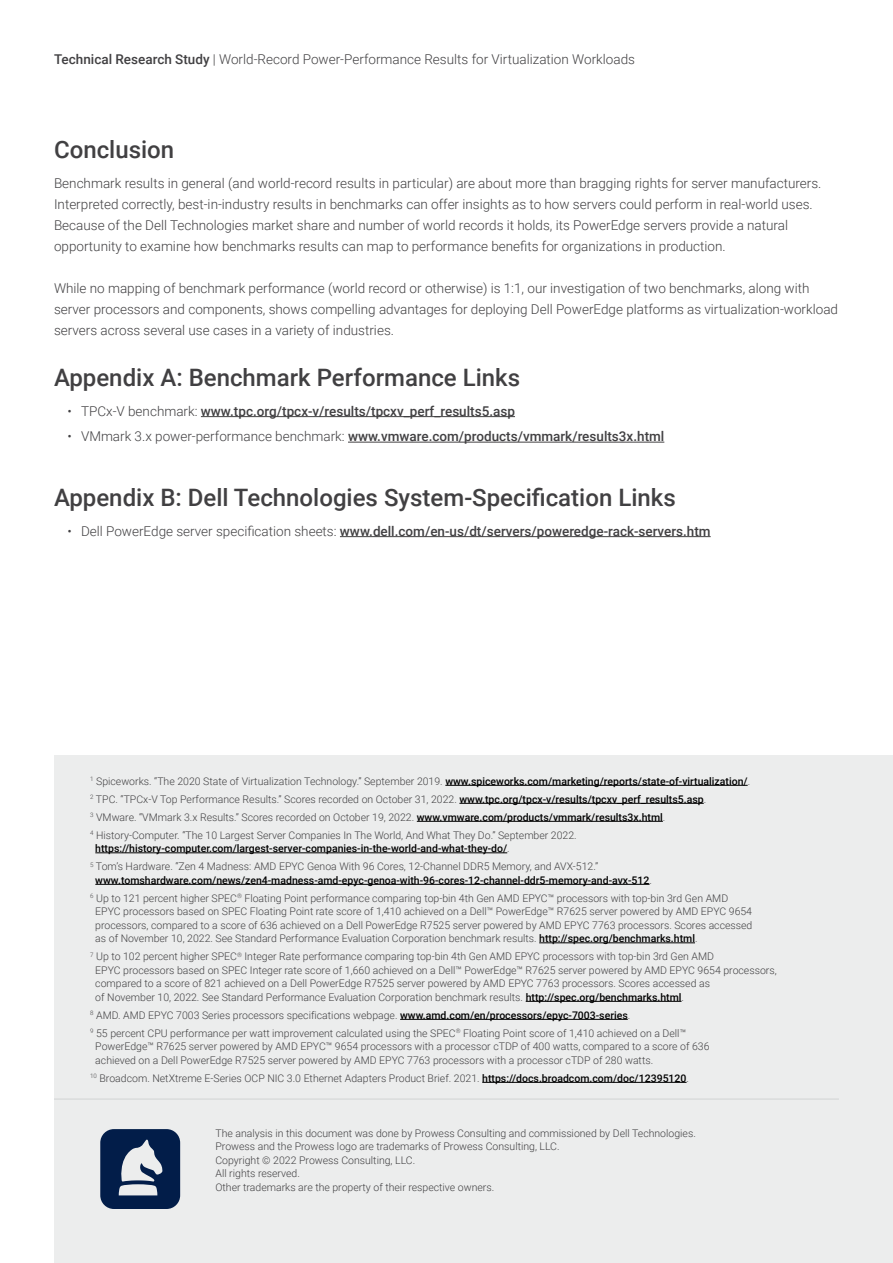
<style>
.page{position:relative;width:893px;height:1263px;background:#fff}
.page>*{position:absolute;margin:0;border:0;box-sizing:border-box;transform-origin:0 0}
.P__H1{font:500 24px "Roboto";color:#414042}
.P__Body_Copy{font:300 13.5px/21px "Roboto";color:#414042}
.t1{font:500 13.5px "Roboto";color:#414042}
.Prowess_EndNotes{font:300 10.5px/13.5px "Roboto";color:#414042}
.Prowess_EndNotes-2{font:500 10.5px/13.5px "Roboto";color:#000}
.s1{font-weight:500}
.s2{font-weight:300}
.s3{font-weight:500;color:#000}
.s4{font-weight:300;color:#414042}
</style>
<div class="page">
<div style="left:54px;top:756px;width:839px;height:507px;background:#eceded"></div>
<hr style="left:54px;top:1099px;width:785px;height:1px;background:#d1d3d4">
<hr style="left:445px;top:785px;width:303px;height:1px;background:#000">
<hr style="left:459px;top:803px;width:245px;height:1px;background:#000">
<hr style="left:417px;top:821px;width:246px;height:1px;background:#000">
<hr style="left:95px;top:852px;width:412px;height:1px;background:#000">
<hr style="left:95px;top:884px;width:554px;height:1px;background:#000">
<hr style="left:539px;top:942px;width:156px;height:1px;background:#000">
<hr style="left:526px;top:1001px;width:155px;height:1px;background:#000">
<hr style="left:400px;top:1019px;width:228px;height:1px;background:#000">
<hr style="left:482px;top:1082px;width:205px;height:1px;background:#000">
<svg style="left:100px;top:1129px;width:80px;height:80px"></svg>
<hr style="left:201px;top:416px;width:314px;height:1px;background:#414042">
<hr style="left:348px;top:442px;width:316px;height:1px;background:#414042">
<hr style="left:340px;top:536px;width:371px;height:1px;background:#414042">
<p class="P__Body_Copy" style="left:54px;top:48px;width:582px"><span class="s1">Technical Research Study</span> | World-Record Power-Performance Results for Virtualization Workloads</p>
<p class="P__H1" style="left:54px;top:132px;width:122px">Conclusion</p>
<p class="P__Body_Copy" style="left:54px;top:172px;width:769px">Benchmark results in general (and world-record results in particular) are about more than bragging rights for server manufacturers.<br>Interpreted correctly, best-in-industry results in benchmarks can offer insights as to how servers could perform in real-world uses.<br>Because of the Dell Technologies market share and number of world records it holds, its PowerEdge servers provide a natural opportunity to examine how benchmarks results can map to performance benefits for organizations in production.</p>
<p class="P__Body_Copy" style="left:54px;top:277px;width:786px">While no mapping of benchmark performance (world record or otherwise) is 1:1, our investigation of two benchmarks, along with server processors and components, shows compelling advantages for deploying Dell PowerEdge platforms as virtualization-workload servers across several use cases in a variety of industries.</p>
<p class="P__H1" style="left:54px;top:360px;width:468px">Appendix A: Benchmark Performance Links</p>
<p class="t1" style="left:68px;top:401px;width:449px"><span class="s2">• TPCx-V benchmark:</span> www.tpc.org/tpcx-v/results/tpcxv_perf_results5.asp</p>
<p class="t1" style="left:68px;top:427px;width:598px"><span class="s2">• VMmark 3.x power-performance benchmark:</span> www.vmware.com/products/vmmark/results3x.html</p>
<p class="P__H1" style="left:54px;top:480px;width:623px">Appendix B: Dell Technologies System-Specification Links</p>
<p class="t1" style="left:68px;top:521px;width:645px"><span class="s2">• Dell PowerEdge server specification sheets:</span> www.dell.com/en-us/dt/servers/poweredge-rack-servers.htm</p>
<p class="Prowess_EndNotes" style="left:90px;top:774px;width:661px"><sup>1</sup> Spiceworks. “The 2020 State of Virtualization Technology.” September 2019. <span class="s3">www.spiceworks.com/marketing/reports/state-of-virtualization/</span>.</p>
<p class="Prowess_EndNotes" style="left:90px;top:792px;width:617px"><sup>2</sup> TPC. “TPCx-V Top Performance Results.” Scores recorded on October 31, 2022. <span class="s3">www.tpc.org/tpcx-v/results/tpcxv_perf_results5.asp</span>.</p>
<p class="Prowess_EndNotes" style="left:90px;top:810px;width:577px"><sup>3</sup> VMware. “VMmark 3.x Results.” Scores recorded on October 19, 2022. <span class="s3">www.vmware.com/products/vmmark/results3x.html</span>.</p>
<p class="Prowess_EndNotes" style="left:95px;top:828px;width:483px;text-indent:-5px"><sup>4</sup> History-Computer. “The 10 Largest Server Companies In The World, And What They Do.” September 2022. <span class="s3">https://history-computer.com/largest-server-companies-in-the-world-and-what-they-do/</span>.</p>
<p class="Prowess_EndNotes-2" style="left:95px;top:859px;width:558px;text-indent:-5px"><sup>5</sup> <span class="s4">Tom’s Hardware. “Zen 4 Madness: AMD EPYC Genoa With 96 Cores, 12-Channel DDR5 Memory, and AVX-512.” </span>www.tomshardware.com/news/zen4-madness-amd-epyc-genoa-with-96-cores-12-channel-ddr5-memory-and-avx-512<span class="s4">.</span></p>
<p class="Prowess_EndNotes" style="left:95px;top:891px;width:659px;text-indent:-5px"><sup>6</sup> Up to 121 percent higher SPEC<sup>®</sup> Floating Point performance comparing top-bin 4th Gen AMD EPYC™ processors with top-bin 3rd Gen AMD EPYC processors based on SPEC Floating Point rate score of 1,410 achieved on a Dell™ PowerEdge™ R7625 server powered by AMD EPYC 9654 processors, compared to a score of 636 achieved on a Dell PowerEdge R7525 server powered by AMD EPYC 7763 processors. Scores accessed as of November 10, 2022. See Standard Performance Evaluation Corporation benchmark results. <span class="s3">http://spec.org/benchmarks.html</span>.</p>
<p class="Prowess_EndNotes" style="left:95px;top:949px;width:683px;text-indent:-5px"><sup>7</sup> Up to 102 percent higher SPEC<sup>®</sup> Integer Rate performance comparing top-bin 4th Gen AMD EPYC processors with top-bin 3rd Gen AMD<br>EPYC processors based on SPEC Integer rate score of 1,660 achieved on a Dell™ PowerEdge™ R7625 server powered by AMD EPYC 9654 processors, compared to a score of 821 achieved on a Dell PowerEdge R7525 server powered by AMD EPYC 7763 processors. Scores accessed as<br>of November 10, 2022. See Standard Performance Evaluation Corporation benchmark results. <span class="s3">http://spec.org/benchmarks.html</span>.</p>
<p class="Prowess_EndNotes" style="left:90px;top:1008px;width:542px"><sup>8</sup> AMD. AMD EPYC 7003 Series processors specifications webpage. <span class="s3">www.amd.com/en/processors/epyc-7003-series</span>.</p>
<p class="Prowess_EndNotes" style="left:95px;top:1026px;width:616px;text-indent:-5px"><sup>9</sup> 55 percent CPU performance per watt improvement calculated using the SPEC<sup>®</sup> Floating Point score of 1,410 achieved on a Dell™<br>PowerEdge™ R7625 server powered by AMD EPYC™ 9654 processors with a processor cTDP of 400 watts, compared to a score of 636 achieved on a Dell PowerEdge R7525 server powered by AMD EPYC 7763 processors with a processor cTDP of 280 watts.</p>
<p class="Prowess_EndNotes" style="left:90px;top:1071px;width:600px"><sup>10</sup> Broadcom. NetXtreme E-Series OCP NIC 3.0 Ethernet Adapters Product Brief. 2021. <span class="s3">https://docs.broadcom.com/doc/12395120</span>.</p>
<p class="Prowess_EndNotes" style="left:215px;top:1126px;width:482px">The analysis in this document was done by Prowess Consulting and commissioned by Dell Technologies.<br>Prowess and the Prowess logo are trademarks of Prowess Consulting, LLC.<br>Copyright © 2022 Prowess Consulting, LLC.<br>All rights reserved.<br>Other trademarks are the property of their respective owners.</p>
</div>
